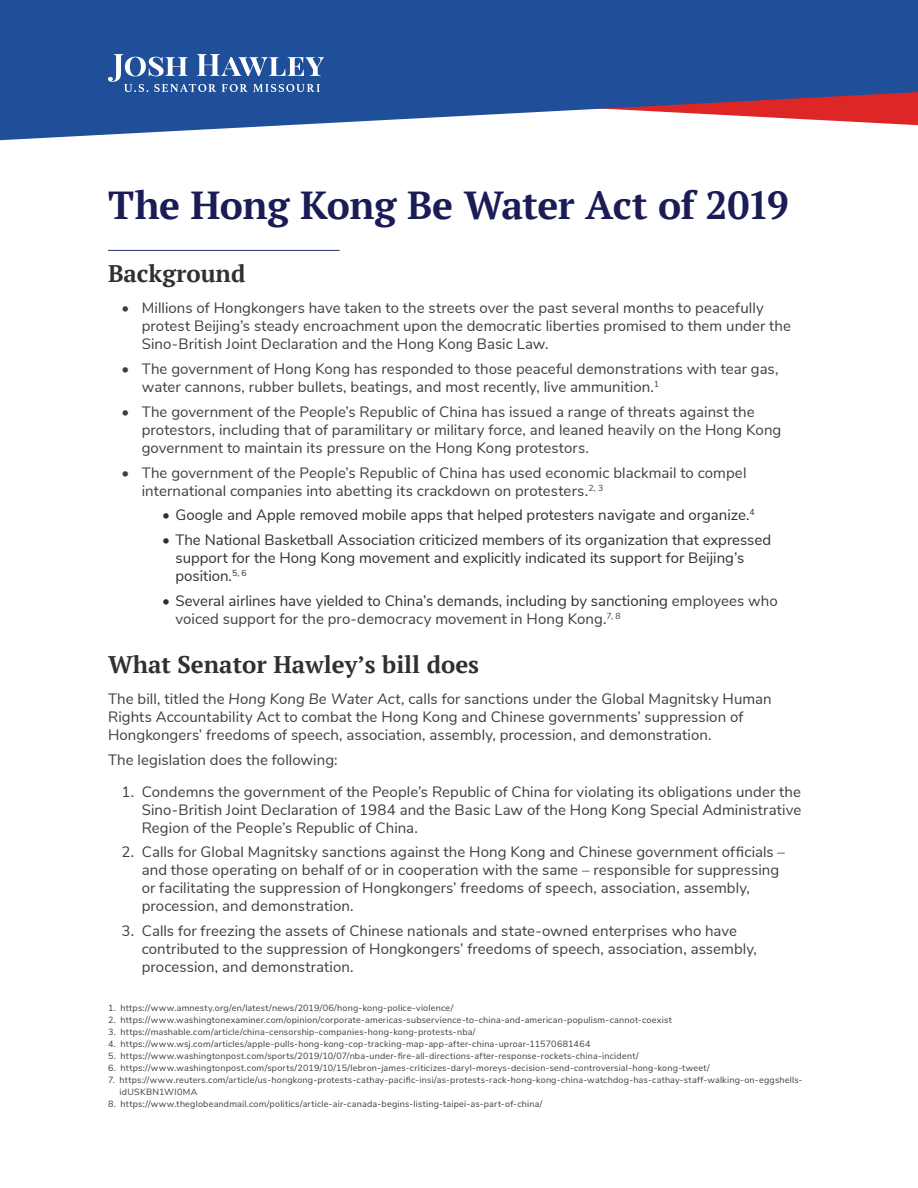
<style>
.page{position:relative;width:918px;height:1188px;background:#fff}
.page>*{position:absolute;margin:0;border:0;box-sizing:border-box;transform-origin:0 0}
.t1{font:700 39px "PT Serif";letter-spacing:-.015em;color:#1a1c56}
.t2{font:700 24px "PT Serif";color:#312f30}
.t3{font:15px/18px "Nunito Sans";letter-spacing:.005em;color:#3e3e3f}
.t4{font:15px/18px "Nunito Sans";color:#312f30}
.t5{font:9px/12px "Nunito Sans";letter-spacing:.025em;color:#3e3e3f}
.s1{color:#3e3e3f}
.s2{font-style:italic}
</style>
<div class="page">
<svg style="left:0;top:0;width:918px;height:140px;fill:#1f4f99"></svg>
<svg style="left:108px;top:54px;width:216px;height:38px"></svg>
<hr style="left:108px;top:250px;width:232px;height:1px;background:#243069">
<p class="t1" style="left:108px;top:180px;width:682px">The Hong Kong Be Water Act of 2019</p>
<h2 class="t2" style="left:108px;top:258px;width:139px">Background</h2>
<p class="t3" style="left:142px;top:298px;width:651px;text-indent:-20px">• Millions of Hongkongers have taken to the streets over the past several months to peacefully protest Beijing’s steady encroachment upon the democratic liberties promised to them under the<br>Sino-British Joint Declaration and the Hong Kong Basic Law.</p>
<p class="t3" style="left:142px;top:359px;width:638px;text-indent:-20px">• The government of Hong Kong has responded to those peaceful demonstrations with tear gas, water cannons, rubber bullets, beatings, and most recently, live ammunition.<sup>1</sup></p>
<p class="t3" style="left:142px;top:402px;width:641px;text-indent:-20px">• The government of the People’s Republic of China has issued a range of threats against the protestors, including that of paramilitary or military force, and leaned heavily on the Hong Kong government to maintain its pressure on the Hong Kong protestors.</p>
<p class="t3" style="left:142px;top:462px;width:606px;text-indent:-20px">• The government of the People’s Republic of China has used economic blackmail to compel international companies into abetting its crackdown on protesters.<sup>2,</sup> <sup>3</sup></p>
<p class="t4" style="left:162px;top:505px;width:594px">• Google and Apple removed mobile apps that helped protesters navigate and organize.<sup>4</sup></p>
<p class="t4" style="left:176px;top:530px;width:597px;text-indent:-14px">• The National Basketball Association criticized members of its organization that expressed support for the Hong Kong movement and explicitly indicated its support for Beijing’s position.<sup>5,</sup> <sup>6</sup></p>
<p class="t4" style="left:176px;top:591px;width:604px;text-indent:-14px">• Several airlines have yielded to China’s demands, including by sanctioning <span class="s1">employees who voiced support for the pro-democracy movement in Hong Kong.</span><sup>7,</sup> <sup>8</sup></p>
<h2 class="t2" style="left:108px;top:649px;width:373px">What Senator Hawley’s bill does</h2>
<p class="t3" style="left:108px;top:689px;width:665px">The bill, titled the <span class="s2">Hong Kong Be Water Act</span>, calls for sanctions under the Global Magnitsky Human<br>Rights Accountability Act to combat the Hong Kong and Chinese governments’ suppression of<br>Hongkongers’ freedoms of speech, association, assembly, procession, and demonstration.</p>
<p class="t3" style="left:108px;top:750px;width:231px">The legislation does the following:</p>
<p class="t3" style="left:142px;top:782px;width:661px;text-align:justify;text-indent:-20px">1. Condemns the government of the People’s Republic of China for violating its obligations under the Sino-British Joint Declaration of 1984 and the Basic Law of the Hong Kong Special Administrative Region of the People’s Republic of China.</p>
<p class="t3" style="left:142px;top:842px;width:645px;text-indent:-20px">2. Calls for Global Magnitsky sanctions against the Hong Kong and Chinese government officials – and those operating on behalf of or in cooperation with the same – responsible for suppressing or facilitating the suppression of Hongkongers’ freedoms of speech, association, assembly, procession, and demonstration.</p>
<p class="t3" style="left:142px;top:921px;width:617px;text-indent:-20px">3. Calls for freezing the assets of Chinese nationals and state-owned enterprises who have contributed to the suppression of Hongkongers’ freedoms of speech, association, assembly, procession, and demonstration.</p>
<p class="t5" style="left:108px;top:1001px;width:347px">1. https://www.amnesty.org/en/latest/news/2019/06/hong-kong-police-violence/</p>
<p class="t5" style="left:108px;top:1013px;width:565px">2. https://www.washingtonexaminer.com/opinion/corporate-americas-subservience-to-china-and-american-populism-cannot-coexist</p>
<p class="t5" style="left:108px;top:1025px;width:369px">3. https://mashable.com/article/china-censorship-companies-hong-kong-protests-nba/</p>
<p class="t5" style="left:108px;top:1037px;width:484px">4. https://www.wsj.com/articles/apple-pulls-hong-kong-cop-tracking-map-app-after-china-uproar-11570681464</p>
<p class="t5" style="left:108px;top:1049px;width:532px">5. https://www.washingtonpost.com/sports/2019/10/07/nba-under-fire-all-directions-after-response-rockets-china-incident/</p>
<p class="t5" style="left:108px;top:1061px;width:603px">6. https://www.washingtonpost.com/sports/2019/10/15/lebron-james-criticizes-daryl-moreys-decision-send-controversial-hong-kong-tweet/</p>
<p class="t5" style="left:120px;top:1073px;width:685px;text-indent:-12px">7. https://www.reuters.com/article/us-hongkong-protests-cathay-pacific-insi/as-protests-rack-hong-kong-china-watchdog-has-cathay-staff-walking-on-eggshells&shy;idUSKBN1WI0MA</p>
<p class="t5" style="left:108px;top:1097px;width:436px">8. https://www.theglobeandmail.com/politics/article-air-canada-begins-listing-taipei-as-part-of-china/</p>
</div>
